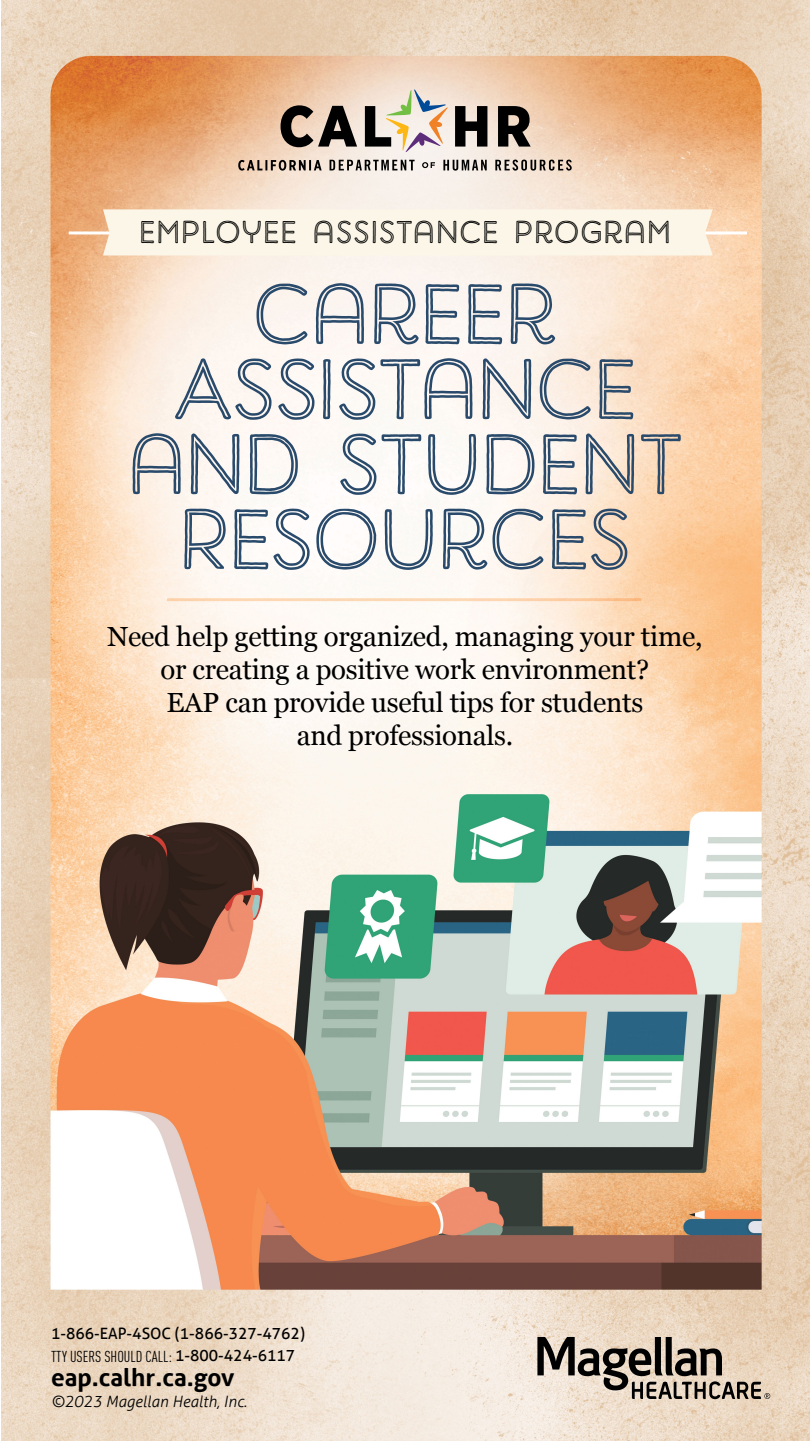
<style>
.page{position:relative;width:810px;height:1441px;background:#fff}
.page>*{position:absolute;margin:0;border:0;box-sizing:border-box;transform-origin:0 0}
.H1_Title_Digital_Sig{font:84.75px/75px "Harman Retro Inline";color:#294a6b;text-align:center}
.t1{font:31.35px "Harman Retro Inline";letter-spacing:.05em;color:#000}
.body_copy{font:27.6px/33.2px "Georgia";letter-spacing:-.01em;color:#000;text-align:center}
.Footer_-_URL{font:700 24.45px "Aller";color:#000}
.Footer_-_TTY{font:condensed 15.6px "DIN Pro";color:#000}
.Footer_-_Phone_Numbe{font:15.6px "Aller";color:#000}
.Footer_-_Copyright{font:italic 300 15.6px "Aller";color:#000}
.s1{font-family:"Aller";font-stretch:normal}
</style>
<div class="page">
<img style="left:1px;top:1px;width:809px;height:1439px">
<hr style="left:69px;top:231px;width:678px;height:3px;background:#fff">
<div style="left:103px;top:209px;width:610px;height:46px;background:#fbf6e7"></div>
<svg style="left:281px;top:89px;width:250px;height:63px;background:#aea194"></svg>
<svg style="left:238px;top:159px;width:334px;height:12px;background:#a39a92"></svg>
<hr style="left:167px;top:598px;width:474px;height:3px;background:#feddbc">
<svg style="left:537px;top:1336px;width:233px;height:62px;background:#a6998b"></svg>
<p class="t1" style="left:139px;top:215px;width:533px">EMPLOYEE ASSISTANCE PROGRAM</p>
<h1 class="H1_Title_Digital_Sig" style="left:128px;top:278px;width:556px">CAREER<br>ASSISTANCE<br>AND STUDENT<br>RESOURCES</h1>
<p class="body_copy" style="left:107px;top:618px;width:597px">Need help getting organized, managing your time, or creating a positive work environment?<br>EAP can provide useful tips for students<br>and professionals.</p>
<p class="Footer_-_Phone_Numbe" style="left:51px;top:1323px;width:256px">1-866-EAP-4SOC (1-866-327-4762)</p>
<p class="Footer_-_TTY" style="left:51px;top:1344px;width:246px">TTY USERS SHOULD CALL: <span class="s1">1-800-424-6117</span></p>
<p class="Footer_-_URL" style="left:51px;top:1361px;width:185px">eap.calhr.ca.gov</p>
<p class="Footer_-_Copyright" style="left:51px;top:1391px;width:197px">©2023 Magellan Health, Inc.</p>
</div>
